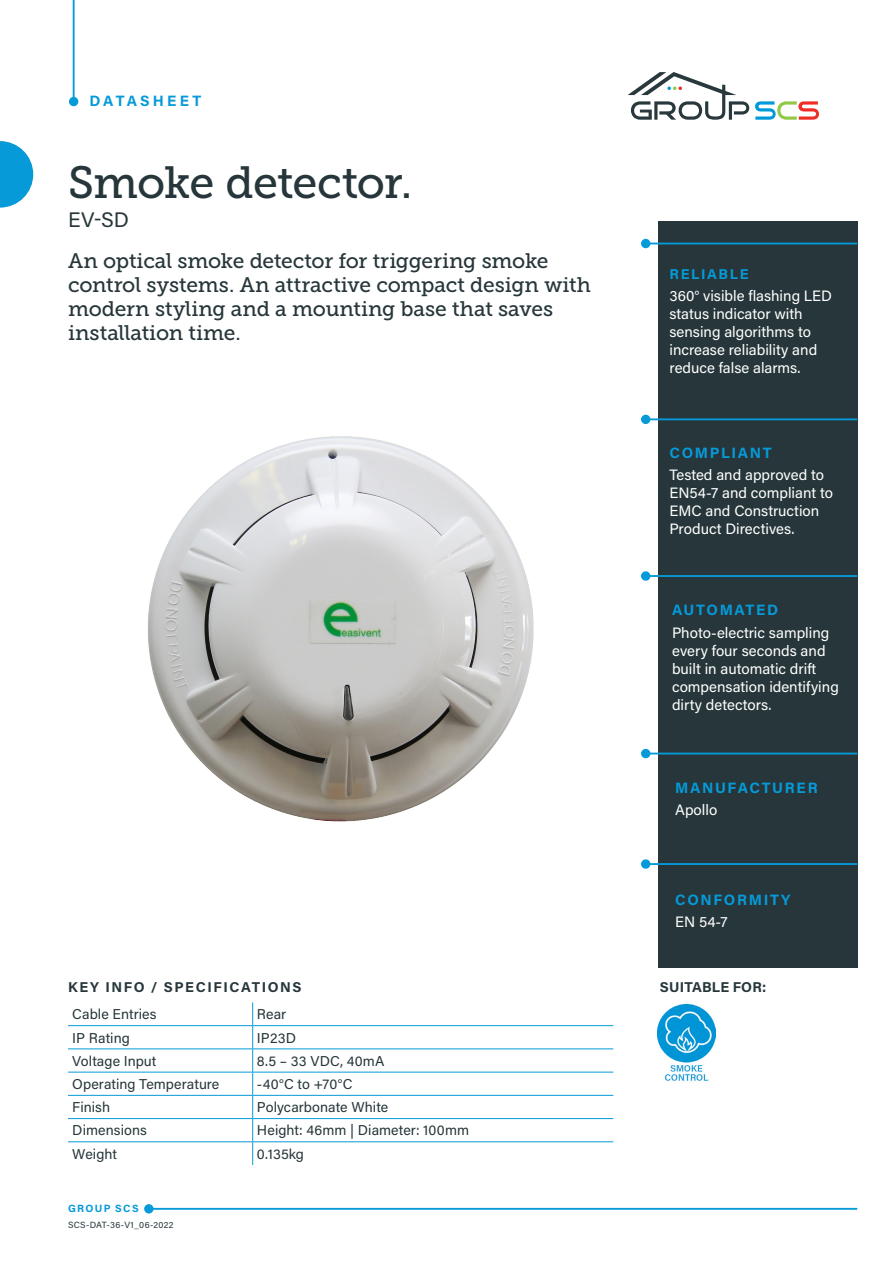
<style>
.page{position:relative;width:893px;height:1263px;background:#fff}
.page>*{position:absolute;margin:0;border:0;box-sizing:border-box;transform-origin:0 0}
.Product_title{font:45px "Museo Slab 500";letter-spacing:-.02em;color:#26363a}
.Product_title-2{font:21px/24px "Museo Slab 500";letter-spacing:-.01em;color:#26363a}
.Product_title-3{font:21px "Acumin Pro";color:#26363a}
.t1{font:15px/18px "Acumin Pro";color:#fff}
.Subhead_1{font:700 15px "Acumin Pro";letter-spacing:.11em;color:#069ad9}
.Body_text{font:700 15px "Acumin Pro";letter-spacing:.21em;color:#069ad9}
.Body_text-2{font:14.25px "Acumin Pro";letter-spacing:.005em;color:#26363a}
.Subhead_1-2{font:700 14.25px "Acumin Pro";letter-spacing:.11em;color:#26363a}
.Body_sub{font:700 14.25px "Acumin Pro";letter-spacing:.01em;color:#26363a}
.Subhead_1-3{font:700 14.25px "Acumin Pro";letter-spacing:.11em;color:#069ad9}
.t2{font:700 10.5px "Acumin Pro";letter-spacing:.125em;color:#069ad9}
.t3{font:9px "Acumin Pro";letter-spacing:.03em;color:#26363a}
</style>
<div class="page">
<img style="left:148px;top:436px;width:386px;height:386px">
<div style="left:658px;top:221px;width:199px;height:747px;background:#26363a"></div>
<hr style="left:646px;top:243px;width:211px;height:1px;background:#069ad9">
<div style="left:641px;top:239px;width:9px;height:9px;background:#069ad9;border-radius:50%"></div>
<hr style="left:646px;top:753px;width:211px;height:1px;background:#069ad9">
<div style="left:641px;top:749px;width:9px;height:9px;background:#069ad9;border-radius:50%"></div>
<hr style="left:646px;top:418px;width:211px;height:2px;background:#069ad9">
<div style="left:641px;top:415px;width:9px;height:9px;background:#069ad9;border-radius:50%"></div>
<hr style="left:646px;top:863px;width:211px;height:2px;background:#069ad9">
<div style="left:641px;top:859px;width:9px;height:10px;background:#069ad9;border-radius:50%"></div>
<hr style="left:68px;top:1025px;width:185px;height:1px;background:#069ad9">
<hr style="left:253px;top:1025px;width:360px;height:1px;background:#069ad9">
<hr style="left:68px;top:1048px;width:185px;height:1px;background:#069ad9">
<hr style="left:253px;top:1048px;width:360px;height:1px;background:#069ad9">
<hr style="left:68px;top:1072px;width:185px;height:1px;background:#069ad9">
<hr style="left:253px;top:1072px;width:360px;height:1px;background:#069ad9">
<hr style="left:68px;top:1095px;width:185px;height:1px;background:#069ad9">
<hr style="left:253px;top:1095px;width:360px;height:1px;background:#069ad9">
<hr style="left:68px;top:1118px;width:185px;height:1px;background:#069ad9">
<hr style="left:253px;top:1118px;width:360px;height:1px;background:#069ad9">
<hr style="left:68px;top:1141px;width:185px;height:1px;background:#069ad9">
<hr style="left:253px;top:1141px;width:360px;height:1px;background:#069ad9">
<svg style="left:252px;top:1002px;width:1px;height:163px"></svg>
<svg style="left:0;top:141px;width:34px;height:67px"></svg>
<hr style="left:149px;top:1208px;width:708px;height:2px;background:#069ad9">
<div style="left:144px;top:1204px;width:10px;height:9px;background:#069ad9;border-radius:50%"></div>
<hr style="left:73px;top:0;width:2px;height:102px;background:#069ad9">
<div style="left:69px;top:97px;width:9px;height:9px;background:#069ad9;border-radius:50%"></div>
<img style="left:658px;top:1004px;width:57px;height:77px">
<hr style="left:646px;top:575px;width:211px;height:2px;background:#069ad9">
<div style="left:641px;top:571px;width:9px;height:10px;background:#069ad9;border-radius:50%"></div>
<svg style="left:755px;top:101px;width:64px;height:19px"></svg>
<svg style="left:628px;top:72px;width:121px;height:48px"></svg>
<p class="Body_text" style="left:89px;top:90px;width:113px">DATASHEET</p>
<p class="Product_title" style="left:68px;top:157px;width:346px">Smoke detector.</p>
<p class="Product_title-3" style="left:68px;top:205px;width:63px">EV-SD</p>
<p class="Product_title-2" style="left:68px;top:249px;width:524px">An optical smoke detector for triggering smoke control systems. An attractive compact design with modern styling and a mounting base that saves installation time.</p>
<p class="Subhead_1-3" style="left:669px;top:264px;width:81px">RELIABLE</p>
<p class="t1" style="left:669px;top:287px;width:164px">360° visible flashing LED status indicator with sensing algorithms to increase reliability and reduce false alarms.</p>
<p class="Subhead_1" style="left:669px;top:442px;width:104px">COMPLIANT</p>
<p class="t1" style="left:669px;top:465px;width:165px">Tested and approved to<br>EN54-7 and compliant to<br>EMC and Construction<br>Product Directives.</p>
<p class="Subhead_1" style="left:672px;top:599px;width:108px">AUTOMATED</p>
<p class="t1" style="left:672px;top:623px;width:168px">Photo-electric sampling every four seconds and built in automatic drift compensation identifying dirty detectors.</p>
<p class="Subhead_1" style="left:675px;top:777px;width:144px">MANUFACTURER</p>
<p class="t1" style="left:675px;top:800px;width:44px">Apollo</p>
<p class="Subhead_1" style="left:675px;top:889px;width:117px">CONFORMITY</p>
<p class="t1" style="left:675px;top:912px;width:54px">EN 54-7</p>
<p class="Subhead_1-2" style="left:68px;top:977px;width:235px">KEY INFO / SPECIFICATIONS</p>
<p class="Body_sub" style="left:660px;top:977px;width:108px">SUITABLE FOR:</p>
<p class="Body_text-2" style="left:72px;top:1004px;width:86px">Cable Entries</p>
<p class="Body_text-2" style="left:257px;top:1004px;width:31px">Rear</p>
<p class="Body_text-2" style="left:72px;top:1028px;width:59px">IP Rating</p>
<p class="Body_text-2" style="left:257px;top:1028px;width:41px">IP23D</p>
<p class="Body_text-2" style="left:72px;top:1051px;width:86px">Voltage Input</p>
<p class="Body_text-2" style="left:257px;top:1051px;width:129px">8.5 – 33 VDC, 40mA</p>
<p class="Body_text-2" style="left:72px;top:1074px;width:149px">Operating Temperature</p>
<p class="Body_text-2" style="left:257px;top:1074px;width:97px">-40°C to +70°C</p>
<p class="Body_text-2" style="left:72px;top:1097px;width:39px">Finish</p>
<p class="Body_text-2" style="left:257px;top:1097px;width:133px">Polycarbonate White</p>
<p class="Body_text-2" style="left:72px;top:1120px;width:76px">Dimensions</p>
<p class="Body_text-2" style="left:257px;top:1120px;width:214px">Height: 46mm | Diameter: 100mm</p>
<p class="Body_text-2" style="left:72px;top:1144px;width:46px">Weight</p>
<p class="Body_text-2" style="left:257px;top:1144px;width:49px">0.135kg</p>
<p class="t2" style="left:68px;top:1201px;width:72px">GROUP SCS</p>
<p class="t3" style="left:68px;top:1219px;width:107px">SCS-DAT-36-V1_06-2022</p>
</div>
